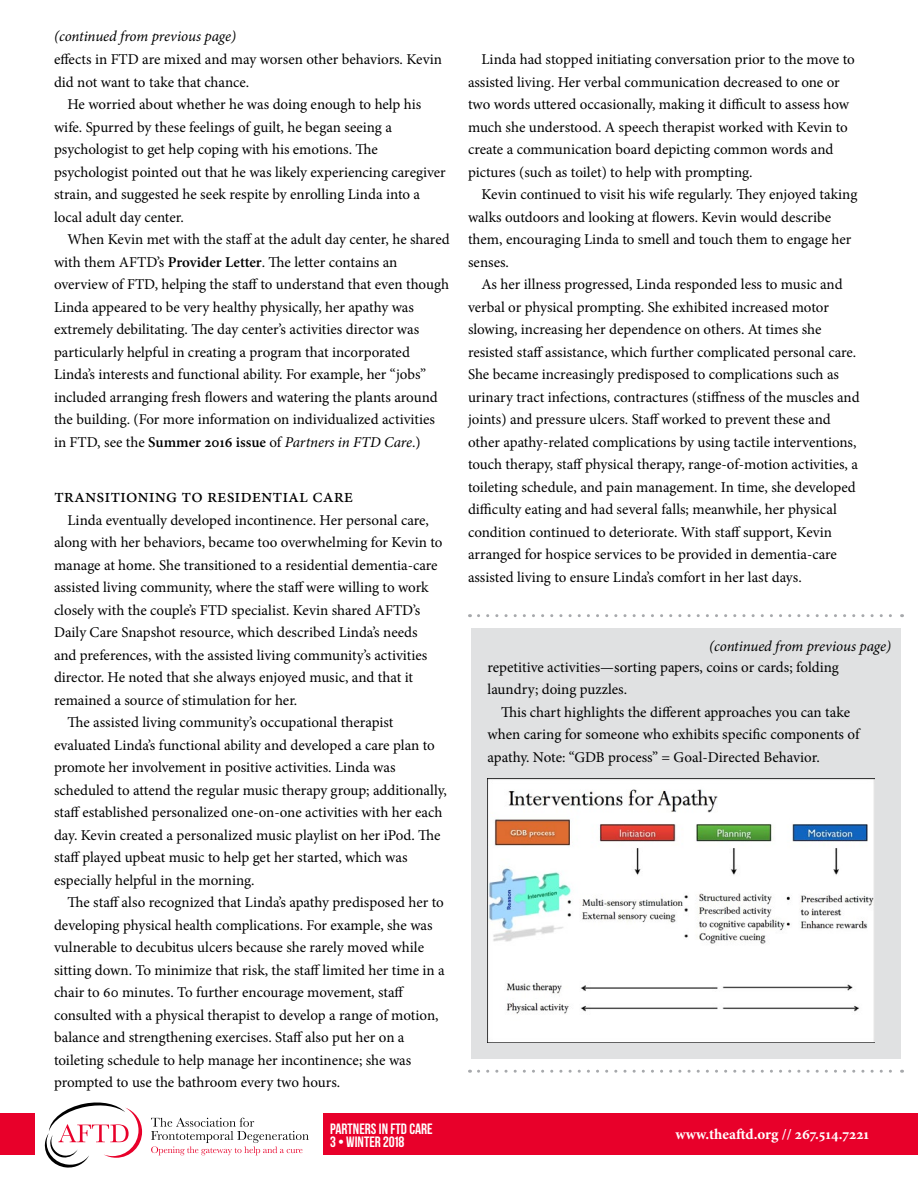
<style>
.page{position:relative;width:918px;height:1188px;background:#fff}
.page>*{position:absolute;margin:0;border:0;box-sizing:border-box;transform-origin:0 0}
.t1{font:19.5px "Minion Pro";color:#000}
.t2{font:15px/22.5px "Minion Pro";color:#000}
.t3{font:italic 15px "Minion Pro";letter-spacing:-.01em;color:#000}
.t4{font:700 15px "Minion Pro";color:#fff}
.t5{font:15px/13.5px "Bebas Neue";color:#fff}
.s1{font-weight:600}
.s2{font-style:italic}
</style>
<div class="page">
<div style="left:324px;top:1113px;width:594px;height:42px;background:#e8002a"></div>
<svg style="left:45px;top:1103px;width:97px;height:65px"></svg>
<svg style="left:151px;top:1118px;width:158px;height:37px"></svg>
<div style="left:0;top:1113px;width:35px;height:42px;background:#e8002a"></div>
<div style="left:471px;top:628px;width:429px;height:431px;background:#e0e1e2"></div>
<svg style="left:479px;top:614px;width:424px;height:3px"></svg>
<svg style="left:479px;top:1070px;width:424px;height:3px"></svg>
<img style="left:488px;top:778px;width:387px;height:264px">
<p class="t3" style="left:54px;top:25px;width:184px">(continued from previous page)</p>
<p class="t2" style="left:54px;top:48px;width:389px">effects in FTD are mixed and may worsen other behaviors. Kevin did not want to take that chance.</p>
<p class="t2" style="left:54px;top:93px;width:393px;text-indent:14px">He worried about whether he was doing enough to help his wife. Spurred by these feelings of guilt, he began seeing a psychologist to get help coping with his emotions. The psychologist pointed out that he was likely experiencing caregiver strain, and suggested he seek respite by enrolling Linda into a local adult day center.</p>
<p class="t2" style="left:54px;top:228px;width:397px;text-indent:14px">When Kevin met with the staff at the adult day center, he shared with them AFTD’s <span class="s1">Provider Letter</span>. The letter contains an overview of FTD, helping the staff to understand that even though Linda appeared to be very healthy physically, her apathy was extremely debilitating. The day center’s activities director was particularly helpful in creating a program that incorporated Linda’s interests and functional ability. For example, her “jobs” included arranging fresh flowers and watering the plants around the building. (For more information on individualized activities in FTD, see the <span class="s1">Summer 2016 issue</span> of <span class="s2">Partners in FTD Care</span>.)</p>
<h1 class="t1" style="left:54px;top:483px;width:301px">Transitioning to Residential Care</h1>
<p class="t2" style="left:68px;top:509px;width:363px">Linda eventually developed incontinence. Her personal care,</p>
<p class="t2" style="left:54px;top:531px;width:390px">along with her behaviors, became too overwhelming for Kevin to</p>
<p class="t2" style="left:54px;top:554px;width:385px">manage at home. She transitioned to a residential dementia-care</p>
<p class="t2" style="left:54px;top:576px;width:376px">assisted living community, where the staff were willing to work</p>
<p class="t2" style="left:54px;top:599px;width:368px">closely with the couple’s FTD specialist. Kevin shared AFTD’s</p>
<p class="t2" style="left:54px;top:621px;width:365px">Daily Care Snapshot resource, which described Linda’s needs</p>
<p class="t2" style="left:54px;top:644px;width:375px">and preferences, with the assisted living community’s activities</p>
<p class="t2" style="left:54px;top:666px;width:361px">director. He noted that she always enjoyed music, and that it</p>
<p class="t2" style="left:54px;top:689px;width:245px">remained a source of stimulation for her.</p>
<p class="t2" style="left:68px;top:711px;width:327px">The assisted living community’s occupational therapist</p>
<p class="t2" style="left:54px;top:734px;width:382px">evaluated Linda’s functional ability and developed a care plan to</p>
<p class="t2" style="left:54px;top:756px;width:343px">promote her involvement in positive activities. Linda was</p>
<p class="t2" style="left:54px;top:779px;width:395px">scheduled to attend the regular music therapy group; additionally,</p>
<p class="t2" style="left:54px;top:801px;width:390px">staff established personalized one-on-one activities with her each</p>
<p class="t2" style="left:54px;top:824px;width:388px">day. Kevin created a personalized music playlist on her iPod. The</p>
<p class="t2" style="left:54px;top:846px;width:355px">staff played upbeat music to help get her started, which was</p>
<p class="t2" style="left:54px;top:869px;width:202px">especially helpful in the morning.</p>
<p class="t2" style="left:68px;top:891px;width:378px">The staff also recognized that Linda’s apathy predisposed her to</p>
<p class="t2" style="left:54px;top:914px;width:380px">developing physical health complications. For example, she was</p>
<p class="t2" style="left:54px;top:936px;width:372px">vulnerable to decubitus ulcers because she rarely moved while</p>
<p class="t2" style="left:54px;top:959px;width:392px">sitting down. To minimize that risk, the staff limited her time in a</p>
<p class="t2" style="left:54px;top:981px;width:352px">chair to 60 minutes. To further encourage movement, staff</p>
<p class="t2" style="left:54px;top:1004px;width:386px">consulted with a physical therapist to develop a range of motion,</p>
<p class="t2" style="left:54px;top:1026px;width:352px">balance and strengthening exercises. Staff also put her on a</p>
<p class="t2" style="left:54px;top:1049px;width:359px">toileting schedule to help manage her incontinence; she was</p>
<p class="t2" style="left:54px;top:1071px;width:288px">prompted to use the bathroom every two hours.</p>
<p class="t5" style="left:330px;top:1121px;width:104px">PARTNERS IN FTD CARE<br>3 • WINTER 2018</p>
<p class="t2" style="left:468px;top:48px;width:388px;text-indent:14px">Linda had stopped initiating conversation prior to the move to assisted living. Her verbal communication decreased to one or two words uttered occasionally, making it difficult to assess how much she understood. A speech therapist worked with Kevin to create a communication board depicting common words and pictures (such as toilet) to help with prompting.</p>
<p class="t2" style="left:468px;top:183px;width:391px;text-indent:14px">Kevin continued to visit his wife regularly. They enjoyed taking walks outdoors and looking at flowers. Kevin would describe them, encouraging Linda to smell and touch them to engage her senses.</p>
<p class="t2" style="left:468px;top:273px;width:393px;text-indent:14px">As her illness progressed, Linda responded less to music and verbal or physical prompting. She exhibited increased motor slowing, increasing her dependence on others. At times she resisted staff assistance, which further complicated personal care.<br>She became increasingly predisposed to complications such as urinary tract infections, contractures (stiffness of the muscles and joints) and pressure ulcers. Staff worked to prevent these and other apathy-related complications by using tactile interventions, touch therapy, staff physical therapy, range-of-motion activities, a toileting schedule, and pain management. In time, she developed difficulty eating and had several falls; meanwhile, her physical condition continued to deteriorate. With staff support, Kevin arranged for hospice services to be provided in dementia-care assisted living to ensure Linda’s comfort in her last days.</p>
<p class="t3" style="left:709px;top:636px;width:184px">(continued from previous page)</p>
<p class="t2" style="left:488px;top:656px;width:353px">repetitive activities—sorting papers, coins or cards; folding laundry; doing puzzles.</p>
<p class="t2" style="left:488px;top:701px;width:373px;text-indent:14px">This chart highlights the different approaches you can take when caring for someone who exhibits specific components of apathy. Note: “GDB process” = Goal-Directed Behavior.</p>
<p class="t4" style="left:676px;top:1124px;width:195px">www.theaftd.org // 267.514.7221</p>
</div>
